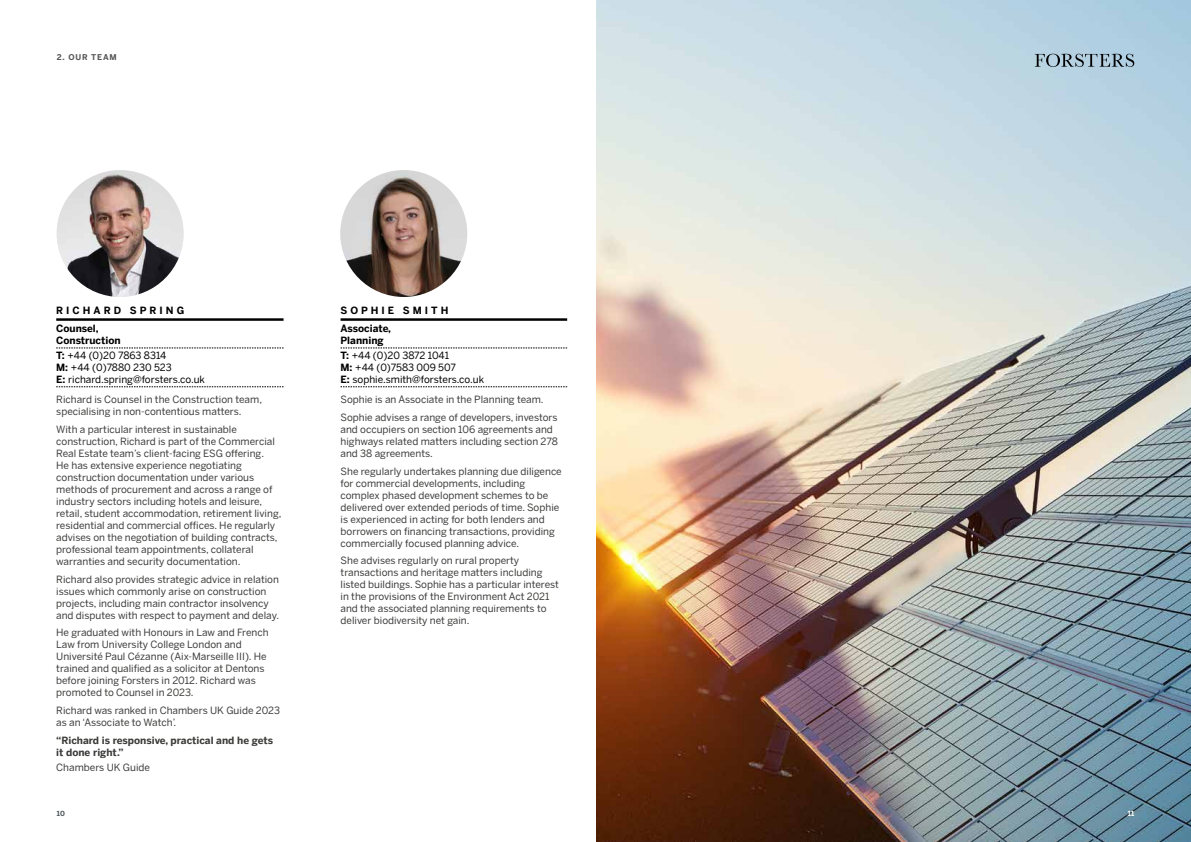
<style>
.page{position:relative;width:1191px;height:842px;background:#fff}
.page>*{position:absolute;margin:0;border:0;box-sizing:border-box;transform-origin:0 0}
.t1{font:10px/12px "Benton Sans";color:#3c3c3b}
.t2{font:10px/14.8px "Benton Sans";color:#000}
.t3{font:700 10px/12px "Benton Sans";color:#3c3c3b}
.t4{font:700 10px/18.2px "Benton Sans";letter-spacing:.3em;color:#000}
.t5{font:700 8px "Benton Sans";letter-spacing:.1em;color:#575756}
.t6{font:700 7px "Benton Sans";color:#4c565c}
.t7{font:700 7px "Benton Sans";color:#fff}
.s1{font-weight:700}
</style>
<div class="page">
<img style="left:596px;top:0;width:595px;height:842px">
<img style="left:340px;top:170px;width:127px;height:127px;border-radius:63px">
<hr style="left:340px;top:318px;width:227px;height:3px;background:#000">
<svg style="left:340px;top:348px;width:227px;height:1px"></svg>
<svg style="left:340px;top:386px;width:227px;height:1px"></svg>
<img style="left:57px;top:170px;width:127px;height:127px;border-radius:63px">
<hr style="left:56px;top:318px;width:227px;height:3px;background:#000">
<svg style="left:56px;top:348px;width:227px;height:1px"></svg>
<svg style="left:56px;top:386px;width:227px;height:1px"></svg>
<svg style="left:1034px;top:53px;width:101px;height:14px"></svg>
<p class="t5" style="left:57px;top:52px;width:61px">2. OUR TEAM</p>
<p class="t4" style="left:56px;top:301px;width:130px">RICHARD SPRING<br>Counsel,</p>
<p class="t2" style="left:56px;top:333px;width:111px"><span class="s1">Construction<br>T:</span> +44 (0)20 7863 8314</p>
<p class="t2" style="left:56px;top:361px;width:150px;line-height:12px"><span class="s1">M:</span> +44 (0)7880 230 523<br><span class="s1">E:</span> richard.spring@forsters.co.uk</p>
<p class="t4" style="left:340px;top:301px;width:109px">SOPHIE SMITH<br>Associate,</p>
<p class="t2" style="left:340px;top:333px;width:110px"><span class="s1">Planning<br>T:</span> +44 (0)20 3872 1041</p>
<p class="t2" style="left:340px;top:361px;width:145px;line-height:12px"><span class="s1">M:</span> +44 (0)7583 009 507<br><span class="s1">E:</span> sophie.smith@forsters.co.uk</p>
<p class="t1" style="left:56px;top:394px;width:207px">Richard is Counsel in the Construction team, specialising in non-contentious matters.</p>
<p class="t1" style="left:56px;top:423px;width:227px">With a particular interest in sustainable construction, Richard is part of the Commercial Real Estate team’s client-facing ESG offering.<br>He has extensive experience negotiating construction documentation under various methods of procurement and across a range of industry sectors including hotels and leisure, retail, student accommodation, retirement living, residential and commercial offices. He regularly advises on the negotiation of building contracts, professional team appointments, collateral warranties and security documentation.</p>
<p class="t1" style="left:56px;top:573px;width:224px">Richard also provides strategic advice in relation issues which commonly arise on construction projects, including main contractor insolvency and disputes with respect to payment and delay.</p>
<p class="t1" style="left:56px;top:627px;width:214px">He graduated with Honours in Law and French Law from University College London and Université Paul Cézanne (Aix-Marseille III). He trained and qualified as a solicitor at Dentons before joining Forsters in 2012. Richard was promoted to Counsel in 2023.</p>
<p class="t1" style="left:56px;top:704px;width:225px">Richard was ranked in Chambers UK Guide 2023 as an ‘Associate to Watch’.</p>
<p class="t3" style="left:56px;top:734px;width:218px">“Richard is responsive, practical and he gets it done right.”</p>
<p class="t1" style="left:56px;top:761px;width:95px">Chambers UK Guide</p>
<p class="t1" style="left:340px;top:391px;width:218px;line-height:17.7px">Sophie is an Associate in the Planning team.<br>Sophie advises a range of developers, investors</p>
<p class="t1" style="left:340px;top:423px;width:219px">and occupiers on section 106 agreements and highways related matters including section 278 and 38 agreements.</p>
<p class="t1" style="left:340px;top:465px;width:223px">She regularly undertakes planning due diligence for commercial developments, including complex phased development schemes to be delivered over extended periods of time. Sophie is experienced in acting for both lenders and borrowers on financing transactions, providing commercially focused planning advice.</p>
<p class="t1" style="left:340px;top:555px;width:220px">She advises regularly on rural property transactions and heritage matters including listed buildings. Sophie has a particular interest in the provisions of the Environment Act 2021 and the associated planning requirements to deliver biodiversity net gain.</p>
<p class="t6" style="left:57px;top:809px;width:10px">10</p>
<p class="t7" style="left:1127px;top:809px;width:8px">11</p>
</div>
